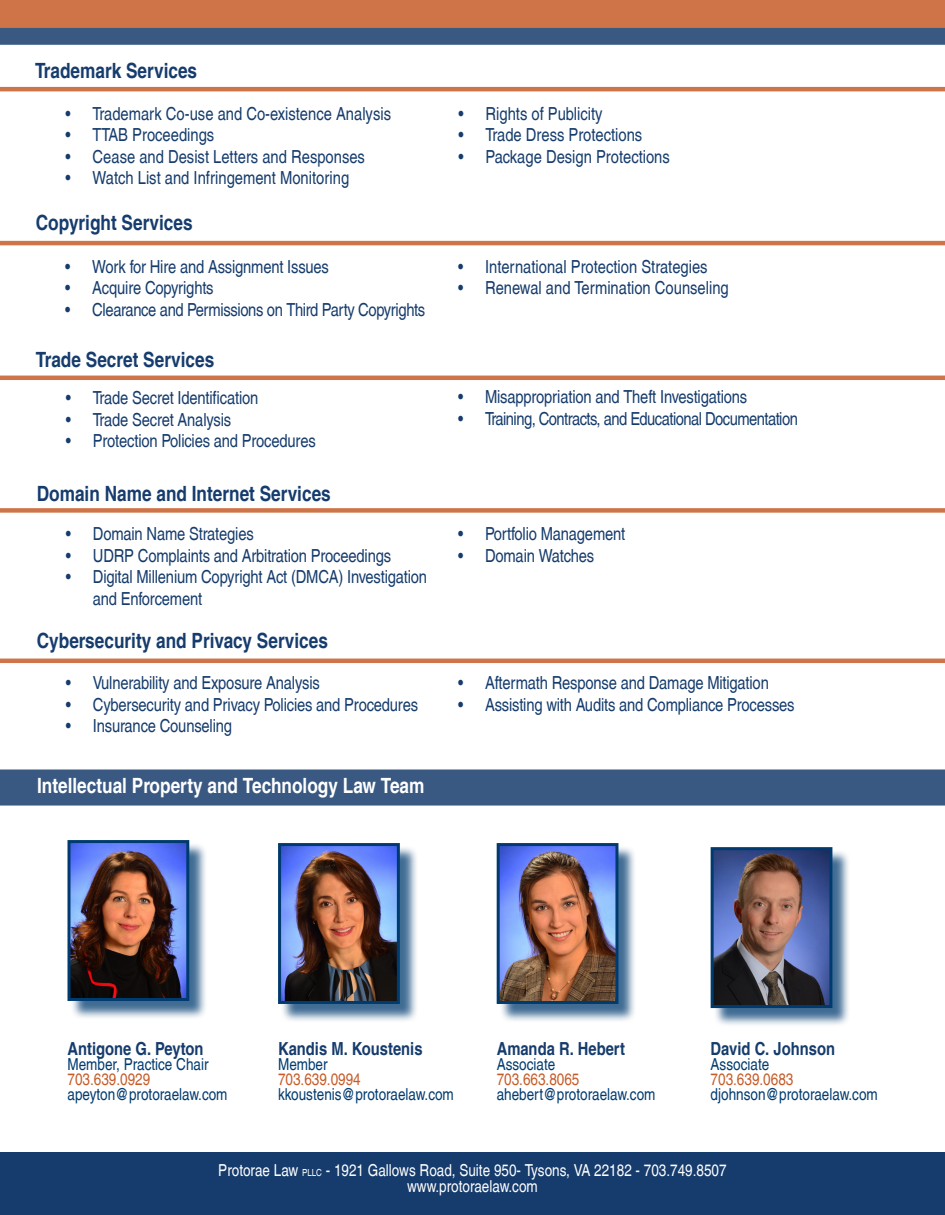
<style>
.page{position:relative;width:945px;height:1215px;background:#fff}
.page>*{position:absolute;margin:0;border:0;box-sizing:border-box;transform-origin:0 0}
.t1{font:700 condensed 21px "Helvetica Com";color:#163c6d}
.t2{font:700 condensed 21px "Helvetica Com";color:#fff}
.t3{font:condensed 18px/21.6px "Helvetica Com";letter-spacing:-.01em;color:#163c6d}
.t4{font:700 condensed 18px "Helvetica Com";color:#163c6d}
.t5{font:condensed 18px "Helvetica Com";letter-spacing:-.03em;color:#163c6d}
.t6{font:condensed 16.5px/15px "Helvetica Com";color:#003b70}
.t7{font:condensed 16.5px "Helvetica Com";color:#fff}
.t8{font:condensed 16.5px/15px "Helvetica Com";color:#c65b28}
.s1{color:#c65b28}
.s2{color:#003b70}
.s3{font-size:9.75px}
.s4{font-style:inherit}
</style>
<div class="page">
<div style="left:0;top:1153px;width:945px;height:62px;background:#163c6d"></div>
<div style="left:0;top:770px;width:945px;height:36px;background:#395983"></div>
<hr style="left:0;top:87px;width:945px;height:4px;background:#ce7448">
<hr style="left:0;top:376px;width:945px;height:4px;background:#ce7448">
<svg style="left:0;top:0;width:945px;height:45px;background:#956a60"></svg>
<hr style="left:0;top:241px;width:945px;height:4px;background:#ce7448">
<svg style="left:0;top:508px;width:945px;height:5px;background:#d38159"></svg>
<div style="left:70px;top:842px;width:138px;height:177px;background:#003b70;opacity:.75"></div>
<img style="left:72px;top:844px;width:113px;height:153px">
<div style="left:68px;top:840px;width:121px;height:161px;border:3px solid #003b70"></div>
<div style="left:713px;top:849px;width:138px;height:178px;background:#003b70;opacity:.75"></div>
<img style="left:715px;top:851px;width:113px;height:153px">
<div style="left:711px;top:847px;width:121px;height:161px;border:3px solid #003b70"></div>
<div style="left:280px;top:845px;width:139px;height:177px;background:#003b70;opacity:.75"></div>
<img style="left:282px;top:847px;width:114px;height:153px">
<div style="left:278px;top:843px;width:122px;height:161px;border:3px solid #003b70"></div>
<div style="left:499px;top:845px;width:138px;height:177px;background:#003b70;opacity:.75"></div>
<img style="left:501px;top:847px;width:113px;height:153px">
<div style="left:497px;top:843px;width:121px;height:161px;border:3px solid #003b70"></div>
<hr style="left:0;top:659px;width:945px;height:4px;background:#ce7448">
<p class="t1" style="left:35px;top:58px;width:164px">Trademark Services</p>
<p class="t3" style="left:66px;top:102px;width:327px">• Trademark Co-use and Co-existence Analysis</p>
<p class="t3" style="left:66px;top:124px;width:150px">• TTAB Proceedings</p>
<p class="t3" style="left:66px;top:146px;width:301px">• Cease and Desist Letters and Responses</p>
<p class="t3" style="left:66px;top:167px;width:285px">• Watch List and Infringement Monitoring</p>
<p class="t1" style="left:36px;top:209px;width:158px">Copyright Services</p>
<p class="t3" style="left:65px;top:255px;width:265px">• Work for Hire and Assignment Issues</p>
<p class="t3" style="left:65px;top:277px;width:150px">• Acquire Copyrights</p>
<p class="t3" style="left:65px;top:298px;width:362px">• Clearance and Permissions on Third Party Copyrights</p>
<p class="t1" style="left:36px;top:347px;width:180px">Trade Secret Services</p>
<p class="t3" style="left:66px;top:387px;width:194px">• Trade Secret Identification</p>
<p class="t3" style="left:66px;top:408px;width:167px">• Trade Secret Analysis</p>
<p class="t3" style="left:66px;top:430px;width:251px">• Protection Policies and Procedures</p>
<p class="t1" style="left:37px;top:480px;width:296px">Domain Name and Internet Services</p>
<p class="t3" style="left:66px;top:523px;width:189px">• Domain Name Strategies</p>
<p class="t3" style="left:66px;top:544px;width:327px">• UDRP Complaints and Arbitration Proceedings</p>
<p class="t3" style="left:93px;top:566px;width:336px;text-indent:-27px">• Digital Millenium Copyright Act (DMCA) Investigation and Enforcement</p>
<p class="t1" style="left:37px;top:628px;width:293px">Cybersecurity and Privacy Services</p>
<p class="t3" style="left:66px;top:672px;width:256px">• Vulnerability and Exposure Analysis</p>
<p class="t3" style="left:66px;top:693px;width:354px">• Cybersecurity and Privacy Policies and Procedures</p>
<p class="t3" style="left:66px;top:715px;width:168px">• Insurance Counseling</p>
<p class="t2" style="left:37px;top:773px;width:389px">Intellectual Property and Technology Law Team</p>
<p class="t3" style="left:459px;top:102px;width:145px">• Rights of Publicity</p>
<p class="t3" style="left:459px;top:124px;width:185px">• Trade Dress Protections</p>
<p class="t3" style="left:459px;top:146px;width:213px">• Package Design Protections</p>
<p class="t3" style="left:458px;top:255px;width:251px">• International Protection Strategies</p>
<p class="t3" style="left:458px;top:277px;width:272px">• Renewal and Termination Counseling</p>
<p class="t3" style="left:458px;top:386px;width:291px">• Misappropriation and Theft Investigations</p>
<p class="t5" style="left:458px;top:407px;width:341px">• Training, Contracts, and Educational Documentation</p>
<p class="t3" style="left:458px;top:523px;width:169px">• Portfolio Management</p>
<p class="t3" style="left:458px;top:544px;width:138px">• Domain Watches</p>
<p class="t3" style="left:458px;top:672px;width:312px">• Aftermath Response and Damage Mitigation</p>
<p class="t3" style="left:458px;top:693px;width:338px">• Assisting with Audits and Compliance Processes</p>
<p class="t4" style="left:68px;top:1038px;width:138px">Antigone G. Peyton</p>
<p class="t6" style="left:68px;top:1057px;width:143px">Member, Practice Chair<br><span class="s1">703.639.0929</span></p>
<p class="t6" style="left:68px;top:1087px;width:162px">apeyton@protoraelaw.com</p>
<p class="t4" style="left:278px;top:1038px;width:146px">Kandis M. Koustenis</p>
<p class="t8" style="left:278px;top:1057px;width:84px"><span class="s2">Member<br></span>703.639.0994</p>
<p class="t6" style="left:278px;top:1087px;width:177px">kkoustenis@protoraelaw.com</p>
<p class="t4" style="left:497px;top:1038px;width:130px">Amanda R. Hebert</p>
<p class="t8" style="left:497px;top:1057px;width:84px"><span class="s2">Associate<br></span>703.663.8065</p>
<p class="t6" style="left:497px;top:1087px;width:160px">ahebert@protoraelaw.com</p>
<p class="t4" style="left:711px;top:1038px;width:126px">David C. Johnson</p>
<p class="t8" style="left:711px;top:1057px;width:84px"><span class="s2">Associate<br></span>703.639.0683</p>
<p class="t6" style="left:711px;top:1087px;width:169px">djohnson@protoraelaw.com</p>
<p class="t7" style="left:218px;top:1160px;width:510px">Protorae Law <span class="s3">PLLC</span> <span class="s4">-</span> 1921 Gallows Road, Suite 950<span class="s4">-</span> Tysons, VA 22182 <span class="s4">-</span> 703.749.8507</p>
<p class="t7" style="left:407px;top:1177px;width:132px">www.protoraelaw.com</p>
</div>
